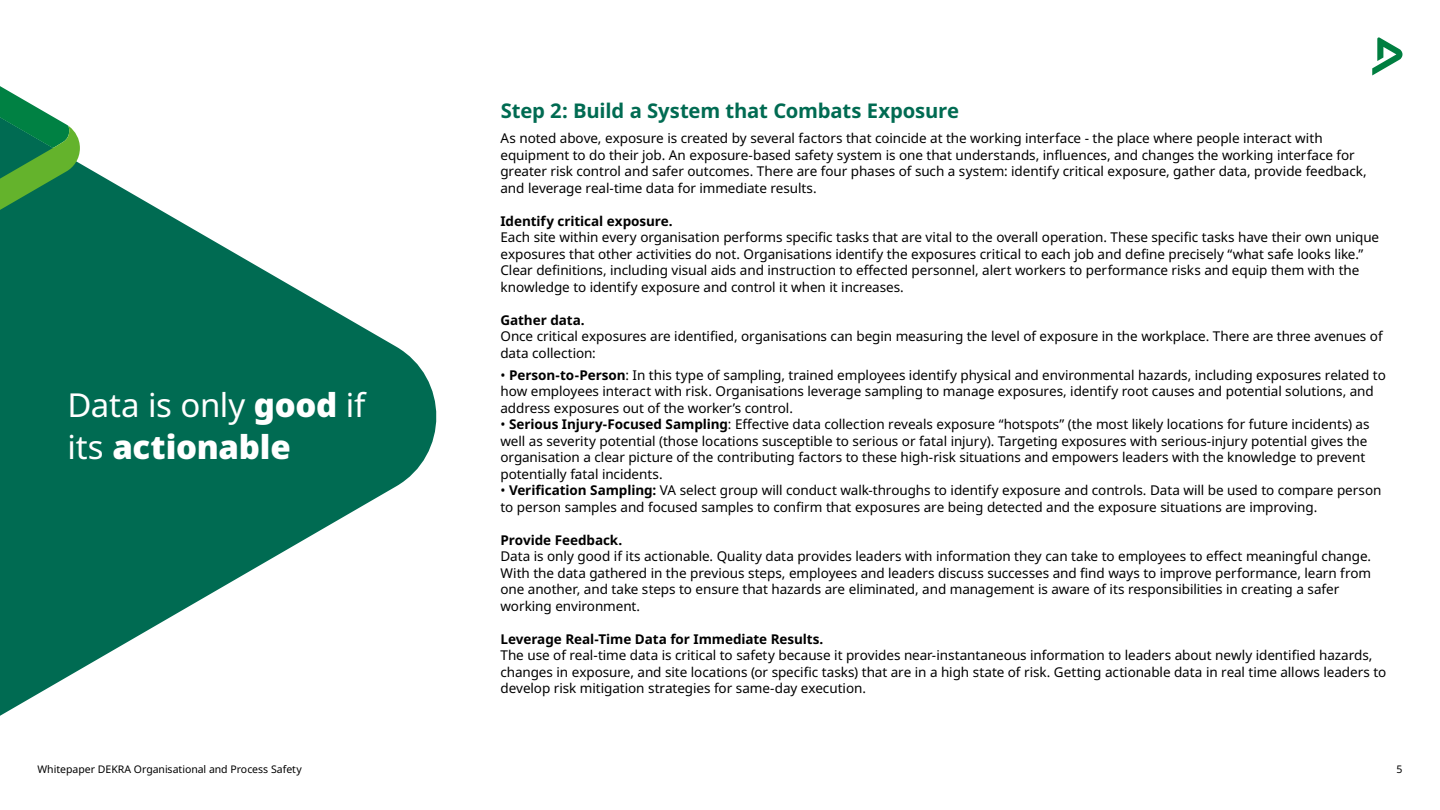
<style>
.page{position:relative;width:1440px;height:810px;background:#fff}
.page>*{position:absolute;margin:0;border:0;box-sizing:border-box;transform-origin:0 0}
.t1{font:33px/42.8px "Noto Sans";letter-spacing:-.015em;color:#fff}
.t2{font:700 20.25px "Noto Sans";letter-spacing:-.01em;color:#006b52}
.t3{font:13.5px/16.5px "Noto Sans";letter-spacing:-.005em;color:#000}
.t4{font:700 13.5px "Noto Sans";letter-spacing:-.005em;color:#000}
.t5{font:10.5px "Noto Sans";color:#000}
.s1{font-weight:900}
.s2{font-weight:700}
</style>
<div class="page">
<svg style="left:0;top:163px;width:437px;height:553px;fill:#006b52"></svg>
<svg style="left:0;top:86px;width:80px;height:124px"></svg>
<svg style="left:1372px;top:38px;width:30px;height:37px"></svg>
<h1 class="t1" style="left:68px;top:384px;width:300px">Data is only <span class="s1">good</span> if its <span class="s1">actionable</span></h1>
<h2 class="t2" style="left:501px;top:99px;width:460px">Step 2: Build a System that Combats Exposure</h2>
<p class="t3" style="left:500px;top:130px;width:868px">As noted above, exposure is created by several factors that coincide at the working interface - the place where people interact with equipment to do their job. An exposure-based safety system is one that understands, influences, and changes the working interface for greater risk control and safer outcomes. There are four phases of such a system: identify critical exposure, gather data, provide feedback, and leverage real-time data for immediate results.</p>
<p class="t4" style="left:500px;top:213px;width:174px">Identify critical exposure.</p>
<p class="t3" style="left:500px;top:229px;width:880px">Each site within every organisation performs specific tasks that are vital to the overall operation. These specific tasks have their own unique exposures that other activities do not. Organisations identify the exposures critical to each job and define precisely “what safe looks like.” Clear definitions, including visual aids and instruction to effected personnel, alert workers to performance risks and equip them with the knowledge to identify exposure and control it when it increases.</p>
<p class="t4" style="left:500px;top:312px;width:86px">Gather data.</p>
<p class="t3" style="left:500px;top:328px;width:884px">Once critical exposures are identified, organisations can begin measuring the level of exposure in the workplace. There are three avenues of data collection:</p>
<p class="t3" style="left:500px;top:367px;width:887px">• <span class="s2">Person-to-Person</span>: In this type of sampling, trained employees identify physical and environmental hazards, including exposures related to how employees interact with risk. Organisations leverage sampling to manage exposures, identify root causes and potential solutions, and address exposures out of the worker’s control.</p>
<p class="t3" style="left:500px;top:416px;width:871px">• <span class="s2">Serious Injury-Focused Sampling</span>: Effective data collection reveals exposure “hotspots” (the most likely locations for future incidents) as well as severity potential (those locations susceptible to serious or fatal injury). Targeting exposures with serious-injury potential gives the organisation a clear picture of the contributing factors to these high-risk situations and empowers leaders with the knowledge to prevent potentially fatal incidents.</p>
<p class="t3" style="left:500px;top:482px;width:882px">• <span class="s2">Verification Sampling:</span> VA select group will conduct walk-throughs to identify exposure and controls. Data will be used to compare person to person samples and focused samples to confirm that exposures are being detected and the exposure situations are improving.</p>
<p class="t4" style="left:500px;top:532px;width:123px">Provide Feedback.</p>
<p class="t3" style="left:500px;top:548px;width:872px">Data is only good if its actionable. Quality data provides leaders with information they can take to employees to effect meaningful change.<br>With the data gathered in the previous steps, employees and leaders discuss successes and find ways to improve performance, learn from one another, and take steps to ensure that hazards are eliminated, and management is aware of its responsibilities in creating a safer working environment.</p>
<p class="t4" style="left:500px;top:631px;width:325px">Leverage Real-Time Data for Immediate Results.</p>
<p class="t3" style="left:500px;top:647px;width:887px">The use of real-time data is critical to safety because it provides near-instantaneous information to leaders about newly identified hazards, changes in exposure, and site locations (or specific tasks) that are in a high state of risk. Getting actionable data in real time allows leaders to develop risk mitigation strategies for same-day execution.</p>
<p class="t5" style="left:38px;top:763px;width:266px">Whitepaper DEKRA Organisational and Process Safety</p>
<p class="t5" style="left:1396px;top:763px;width:8px">5</p>
</div>
